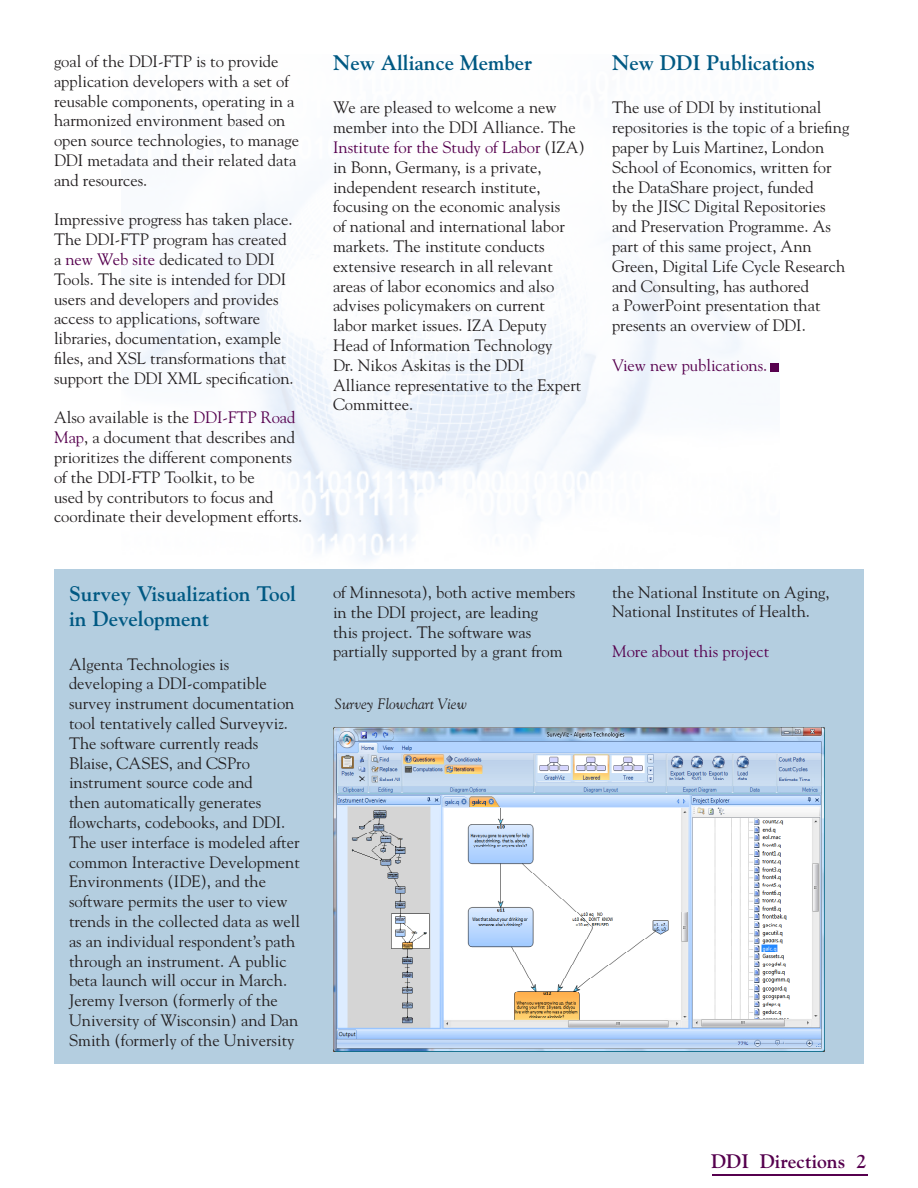
<style>
.page{position:relative;width:918px;height:1188px;background:#fff}
.page>*{position:absolute;margin:0;border:0;box-sizing:border-box;transform-origin:0 0}
.t1{font:700 21px/25.2px "Goudy";color:#005983}
.t2{font:700 19.5px "Goudy";color:#56004e}
.t3{font:16.5px/19.8px "Goudy";color:#231f20}
.t4{font:16.5px "Goudy";color:#56004e}
.t5{font:italic 15px "Goudy";color:#231f20}
.s1{color:#56004e}
</style>
<div class="page">
<img style="left:134px;top:202px;width:645px;height:358px">
<div style="left:54px;top:569px;width:810px;height:495px;background:#b4cee0"></div>
<hr style="left:712px;top:1174px;width:156px;height:2px;background:#56004e">
<div style="left:771px;top:363px;width:8px;height:8px;background:#56004e"></div>
<img style="left:333px;top:728px;width:491px;height:324px">
<p class="t3" style="left:54px;top:51px;width:247px">goal of the DDI-FTP is to provide application developers with a set of reusable components, operating in a harmonized environment based on open source technologies, to manage<br>DDI metadata and their related data and resources.</p>
<p class="t3" style="left:54px;top:209px;width:241px">Impressive progress has taken place.<br>The DDI-FTP program has created a <span class="s1">new Web site</span> dedicated to DDI Tools. The site is intended for DDI users and developers and provides access to applications, software libraries, documentation, example files, and XSL transformations that support the DDI XML specification.</p>
<p class="t3" style="left:54px;top:407px;width:250px">Also available is the <span class="s1">DDI-FTP Road Map</span>, a document that describes and prioritizes the different components of the DDI-FTP Toolkit, to be<br>used by contributors to focus and coordinate their development efforts.</p>
<p class="t1" style="left:69px;top:581px;width:229px">Survey Visualization Tool in Development</p>
<p class="t3" style="left:69px;top:653px;width:232px">Algenta Technologies is developing a DDI-compatible survey instrument documentation tool tentatively called Surveyviz.<br>The software currently reads<br>Blaise, CASES, and CSPro instrument source code and<br>then automatically generates flowcharts, codebooks, and DDI.<br>The user interface is modeled after common Interactive Development<br>Environments (IDE), and the software permits the user to view trends in the collected data as well as an individual respondent’s path through an instrument. A public beta launch will occur in March.<br>Jeremy Iverson (formerly of the<br>University of Wisconsin) and Dan<br>Smith (formerly of the University</p>
<p class="t1" style="left:333px;top:50px;width:201px">New Alliance Member</p>
<p class="t3" style="left:333px;top:97px;width:253px">We are pleased to welcome a new member into the DDI Alliance. The<br><span class="s1">Institute for the Study of Labor</span> (IZA) in Bonn, Germany, is a private, independent research institute, focusing on the economic analysis<br>of national and international labor markets. The institute conducts extensive research in all relevant areas of labor economics and also advises policymakers on current<br>labor market issues. IZA Deputy<br>Head of Information Technology<br>Dr. Nikos Askitas is the DDI<br>Alliance representative to the Expert<br>Committee.</p>
<p class="t1" style="left:612px;top:50px;width:205px">New DDI Publications</p>
<p class="t3" style="left:612px;top:97px;width:239px">The use of DDI by institutional repositories is the topic of a briefing paper by Luis Martinez, London<br>School of Economics, written for the DataShare project, funded<br>by the JISC Digital Repositories and Preservation Programme. As part of this same project, Ann<br>Green, Digital Life Cycle Research and Consulting, has authored<br>a PowerPoint presentation that presents an overview of DDI.</p>
<p class="t4" style="left:612px;top:355px;width:157px">View new publications.</p>
<p class="t3" style="left:333px;top:582px;width:244px">of Minnesota), both active members in the DDI project, are leading<br>this project. The software was partially supported by a grant from</p>
<p class="t3" style="left:612px;top:582px;width:219px">the National Institute on Aging,<br>National Institutes of Health.</p>
<p class="t4" style="left:612px;top:641px;width:159px">More about this project</p>
<p class="t5" style="left:334px;top:695px;width:134px">Survey Flowchart View</p>
<p class="t2" style="left:711px;top:1150px;width:158px">DDI Directions 2</p>
</div>
